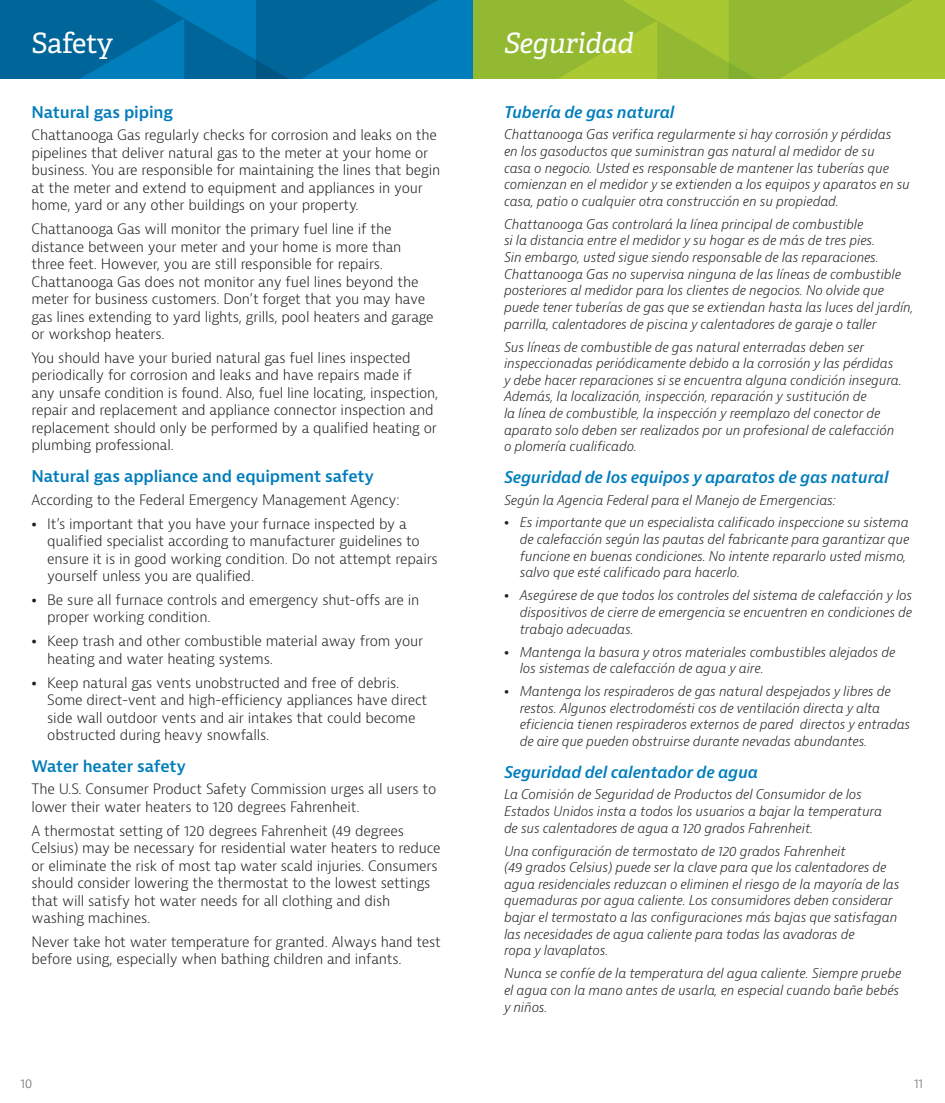
<style>
.page{position:relative;width:945px;height:1103px;background:#fff}
.page>*{position:absolute;margin:0;border:0;box-sizing:border-box;transform-origin:0 0}
.t1{font:italic 28px "Adelle";letter-spacing:-.01em;color:#fff}
.t2{font:28px "Adelle";letter-spacing:-.025em;color:#fff}
.t3{font:italic 600 15.75px "Bernina Sans";letter-spacing:-.01em;color:#007dbb}
.t4{font:600 15.75px "Bernina Sans";letter-spacing:-.01em;color:#007dbb}
.English_copy{font:300 14px/17.5px "Bernina Sans";letter-spacing:-.01em;color:#231f20}
.Spanish_copy{font:italic 300 13.12px/16.6px "Bernina Sans";letter-spacing:-.01em;color:#231f20}
.t5{font:300 12.25px "Bernina Sans";color:#636366}
.s1{font-weight:800}
.s2{font-weight:800;font-style:normal}
</style>
<div class="page">
<svg style="left:0;top:0;width:945px;height:79px;background:#4c956c"></svg>
<p class="t2" style="left:32px;top:25px;width:83px">Safety</p>
<p class="t1" style="left:504px;top:25px;width:131px">Seguridad</p>
<p class="t4" style="left:32px;top:102px;width:143px">Natural gas piping</p>
<p class="English_copy" style="left:32px;top:127px;width:410px">Chattanooga Gas regularly checks for corrosion and leaks on the pipelines that deliver natural gas to the meter at your home or business. You are responsible for maintaining the lines that begin at the meter and extend to equipment and appliances in your home, yard or any other buildings on your property.</p>
<p class="English_copy" style="left:32px;top:220px;width:404px">Chattanooga Gas will monitor the primary fuel line if the distance between your meter and your home is more than three feet. However, you are still responsible for repairs.<br>Chattanooga Gas does not monitor any fuel lines beyond the meter for business customers. Don’t forget that you may have gas lines extending to yard lights, grills, pool heaters and garage or workshop heaters.</p>
<p class="English_copy" style="left:32px;top:349px;width:408px">You should have your buried natural gas fuel lines inspected periodically for corrosion and leaks and have repairs made if any unsafe condition is found. Also, fuel line locating, inspection, repair and replacement and appliance connector inspection and replacement should only be performed by a qualified heating or plumbing professional.</p>
<p class="t4" style="left:32px;top:466px;width:344px">Natural gas appliance and equipment safety</p>
<p class="English_copy" style="left:32px;top:491px;width:370px">According to the Federal Emergency Management Agency:</p>
<p class="English_copy" style="left:47px;top:515px;width:392px;text-indent:-16px"><span class="s1">•</span> It’s important that you have your furnace inspected by a qualified specialist according to manufacturer guidelines to ensure it is in good working condition. Do not attempt repairs yourself unless you are qualified.</p>
<p class="English_copy" style="left:47px;top:591px;width:374px;text-indent:-16px"><span class="s1">•</span> Be sure all furnace controls and emergency shut-offs are in proper working condition.</p>
<p class="English_copy" style="left:47px;top:632px;width:378px;text-indent:-16px"><span class="s1">•</span> Keep trash and other combustible material away from your heating and water heating systems.</p>
<p class="English_copy" style="left:47px;top:674px;width:382px;text-indent:-16px"><span class="s1">•</span> Keep natural gas vents unobstructed and free of debris.<br>Some direct-vent and high-efficiency appliances have direct side wall outdoor vents and air intakes that could become obstructed during heavy snowfalls.</p>
<p class="t4" style="left:32px;top:755px;width:156px">Water heater safety</p>
<p class="English_copy" style="left:32px;top:780px;width:406px">The U.S. Consumer Product Safety Commission urges all users to lower their water heaters to 120 degrees Fahrenheit.</p>
<p class="English_copy" style="left:32px;top:822px;width:411px">A thermostat setting of 120 degrees Fahrenheit (49 degrees Celsius) may be necessary for residential water heaters to reduce or eliminate the risk of most tap water scald injuries. Consumers should consider lowering the thermostat to the lowest settings that will satisfy hot water needs for all clothing and dish washing machines.</p>
<p class="English_copy" style="left:32px;top:933px;width:411px">Never take hot water temperature for granted. Always hand test before using, especially when bathing children and infants.</p>
<p class="t3" style="left:504px;top:102px;width:172px">TuberÍa de gas natural</p>
<p class="Spanish_copy" style="left:504px;top:126px;width:407px">Chattanooga Gas verifica regularmente si hay corrosión y pérdidas<br>en los gasoductos que suministran gas natural al medidor de su<br>casa o negocio. Usted es responsable de mantener las tuberías que comienzan en el medidor y se extienden a los equipos y aparatos en su casa, patio o cualquier otra construcción en su propiedad.</p>
<p class="Spanish_copy" style="left:504px;top:216px;width:411px">Chattanooga Gas controlará la línea principal de combustible<br>si la distancia entre el medidor y su hogar es de más de tres pies.<br>Sin embargo, usted sigue siendo responsable de las reparaciones.<br>Chattanooga Gas no supervisa ninguna de las líneas de combustible posteriores al medidor para los clientes de negocios. No olvide que puede tener tuberías de gas que se extiendan hasta las luces del jardín, parrilla, calentadores de piscina y calentadores de garaje o taller</p>
<p class="Spanish_copy" style="left:504px;top:339px;width:399px">Sus líneas de combustible de gas natural enterradas deben ser inspeccionadas periódicamente debido a la corrosión y las pérdidas y debe hacer reparaciones si se encuentra alguna condición insegura.<br>Además, la localización, inspección, reparación y sustitución de<br>la línea de combustible, la inspección y reemplazo del conector de aparato solo deben ser realizados por un profesional de calefacción o plomería cualificado.</p>
<p class="t3" style="left:504px;top:467px;width:386px">Seguridad de los equipos y aparatos de gas natural</p>
<p class="Spanish_copy" style="left:504px;top:491px;width:333px">Según la Agencia Federal para el Manejo de Emergencias:</p>
<p class="Spanish_copy" style="left:520px;top:514px;width:391px;text-indent:-16px"><span class="s2">•</span> Es importante que un especialista calificado inspeccione su sistema de calefacción según las pautas del fabricante para garantizar que funcione en buenas condiciones. No intente repararlo usted mismo, salvo que esté calificado para hacerlo.</p>
<p class="Spanish_copy" style="left:520px;top:587px;width:394px;text-align:justify;text-indent:-16px"><span class="s2">•</span> Asegúrese de que todos los controles del sistema de calefacción y los dispositivos de cierre de emergencia se encuentren en condiciones de trabajo adecuadas.</p>
<p class="Spanish_copy" style="left:520px;top:643px;width:377px;text-indent:-16px"><span class="s2">•</span> Mantenga la basura y otros materiales combustibles alejados de los sistemas de calefacción de agua y aire.</p>
<p class="Spanish_copy" style="left:520px;top:683px;width:392px;text-indent:-16px"><span class="s2">•</span> Mantenga los respiraderos de gas natural despejados y libres de restos. Algunos electrodomésti cos de ventilación directa y alta eficiencia tienen respiraderos externos de pared directos y entradas de aire que pueden obstruirse durante nevadas abundantes.</p>
<p class="t3" style="left:504px;top:761px;width:256px">Seguridad del calentador de agua</p>
<p class="Spanish_copy" style="left:504px;top:786px;width:380px">La Comisión de Seguridad de Productos del Consumidor de los<br>Estados Unidos insta a todos los usuarios a bajar la temperatura de sus calentadores de agua a 120 grados Fahrenheit.</p>
<p class="Spanish_copy" style="left:504px;top:842px;width:397px">Una configuración de termostato de 120 grados Fahrenheit<br>(49 grados Celsius) puede ser la clave para que los calentadores de agua residenciales reduzcan o eliminen el riesgo de la mayoría de las quemaduras por agua caliente. Los consumidores deben considerar bajar el termostato a las configuraciones más bajas que satisfagan las necesidades de agua caliente para todas las avadoras de<br>ropa y lavaplatos.</p>
<p class="Spanish_copy" style="left:504px;top:965px;width:399px">Nunca se confíe de la temperatura del agua caliente. Siempre pruebe el agua con la mano antes de usarla, en especial cuando bañe bebés y niños.</p>
<p class="t5" style="left:20px;top:1075px;width:14px">10</p>
<p class="t5" style="left:914px;top:1075px;width:10px">11</p>
</div>
